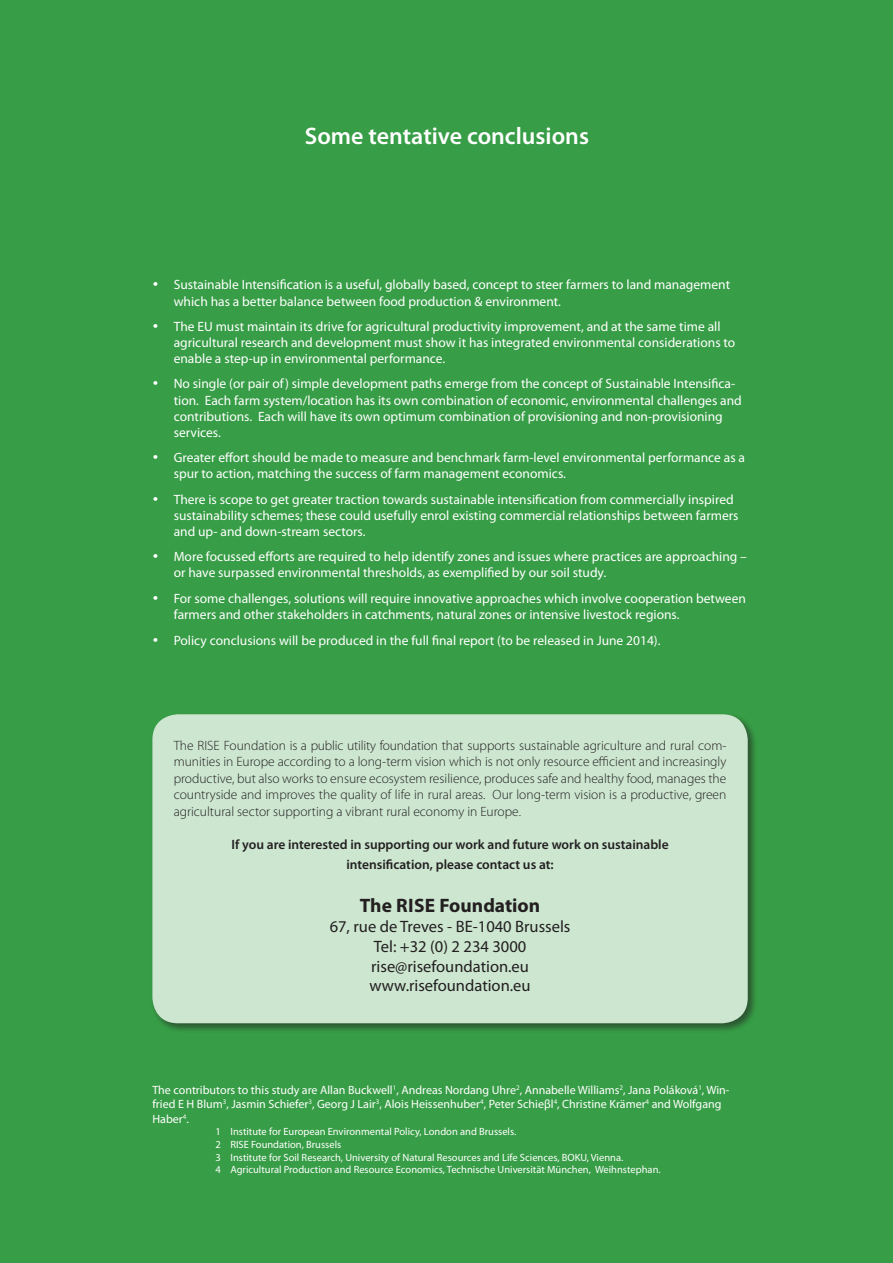
<style>
.page{position:relative;width:893px;height:1263px;background:#fff}
.page>*{position:absolute;margin:0;border:0;box-sizing:border-box;transform-origin:0 0}
.t1{font:600 24px "Myriad Pro";color:#fff}
.t2{font:700 19.5px "Myriad Pro";color:#231f20}
.t3{font:16.5px/19.8px "Myriad Pro";color:#231f20;text-align:center}
.t4{font:13.5px/16.2px "Myriad Pro";color:#fff}
.t5{font:300 13.5px/16.5px "Myriad Pro";color:#231f20;text-align:justify}
.t6{font:600 13.5px/19.8px "Myriad Pro";color:#231f20;text-align:center}
.t7{font:12px/14.4px "Myriad Pro";color:#fff}
.t8{font:10.5px/12.6px "Myriad Pro";color:#fff}
</style>
<div class="page">
<div style="left:0;top:35px;width:893px;height:1228px;background:#379d46"></div>
<div style="left:0;top:0;width:893px;height:43px;background:#379d46"></div>
<div style="left:150px;top:712px;width:608px;height:321px;background:#231f20;opacity:.75"></div>
<div style="left:152px;top:714px;width:596px;height:309px;background:#cce6d0;border-radius:26px"></div>
<h1 class="t1" style="left:305px;top:123px;width:286px">Some tentative conclusions</h1>
<p class="t4" style="left:174px;top:277px;width:558px;text-indent:-21px">• Sustainable Intensification is a useful, globally based, concept to steer farmers to land management which has a better balance between food production &amp; environment.</p>
<p class="t4" style="left:174px;top:318px;width:563px;text-indent:-21px">• The EU must maintain its drive for agricultural productivity improvement, and at the same time all agricultural research and development must show it has integrated environmental considerations to enable a step-up in environmental performance.</p>
<p class="t4" style="left:174px;top:376px;width:570px;text-indent:-21px">• No single (or pair of) simple development paths emerge from the concept of Sustainable Intensifica&shy;tion. Each farm system/location has its own combination of economic, environmental challenges and contributions. Each will have its own optimum combination of provisioning and non-provisioning services.</p>
<p class="t4" style="left:174px;top:450px;width:573px;text-indent:-21px">• Greater effort should be made to measure and benchmark farm-level environmental performance as a spur to action, matching the success of farm management economics.</p>
<p class="t4" style="left:174px;top:491px;width:566px;text-indent:-21px">• There is scope to get greater traction towards sustainable intensification from commercially inspired sustainability schemes; these could usefully enrol existing commercial relationships between farmers and up- and down-stream sectors.</p>
<p class="t4" style="left:174px;top:549px;width:575px;text-indent:-21px">• More focussed efforts are required to help identify zones and issues where practices are approaching – or have surpassed environmental thresholds, as exemplified by our soil study.</p>
<p class="t4" style="left:174px;top:590px;width:574px;text-indent:-21px">• For some challenges, solutions will require innovative approaches which involve cooperation between farmers and other stakeholders in catchments, natural zones or intensive livestock regions.</p>
<p class="t4" style="left:152px;top:632px;width:510px">• Policy conclusions will be produced in the full final report (to be released in June 2014).</p>
<p class="t5" style="left:174px;top:737px;width:554px">The RISE Foundation is a public utility foundation that supports sustainable agriculture and rural com&shy;munities in Europe according to a long-term vision which is not only resource efficient and increasingly productive, but also works to ensure ecosystem resilience, produces safe and healthy food, manages the countryside and improves the quality of life in rural areas. Our long-term vision is a productive, green agricultural sector supporting a vibrant rural economy in Europe.</p>
<p class="t6" style="left:231px;top:835px;width:439px">If you are interested in supporting our work and future work on sustainable intensification, please contact us at:</p>
<h2 class="t2" style="left:360px;top:895px;width:182px">The RISE Foundation</h2>
<p class="t3" style="left:330px;top:917px;width:242px">67, rue de Treves - BE-1040 Brussels<br>Tel: +32 (0) 2 234 3000 rise@risefoundation.eu www.risefoundation.eu</p>
<p class="t7" style="left:152px;top:1083px;width:579px">The contributors to this study are Allan Buckwell<sup>1</sup>, Andreas Nordang Uhre<sup>2</sup>, Annabelle Williams<sup>2</sup>, Jana Poláková<sup>1</sup>, Win&shy;fried E H Blum<sup>3</sup>, Jasmin Schiefer<sup>3</sup>, Georg J Lair<sup>3</sup>, Alois Heissenhuber<sup>4</sup>, Peter Schieβl<sup>4</sup>, Christine Krämer<sup>4</sup> and Wolfgang<br>Haber<sup>4</sup>.</p>
<p class="t8" style="left:215px;top:1126px;width:447px">1 Institute for European Environmental Policy, London and Brussels.<br>2 RISE Foundation, Brussels<br>3 Institute for Soil Research, University of Natural Resources and Life Sciences, BOKU, Vienna.<br>4 Agricultural Production and Resource Economics, Technische Universität München, Weihnstephan.</p>
</div>
